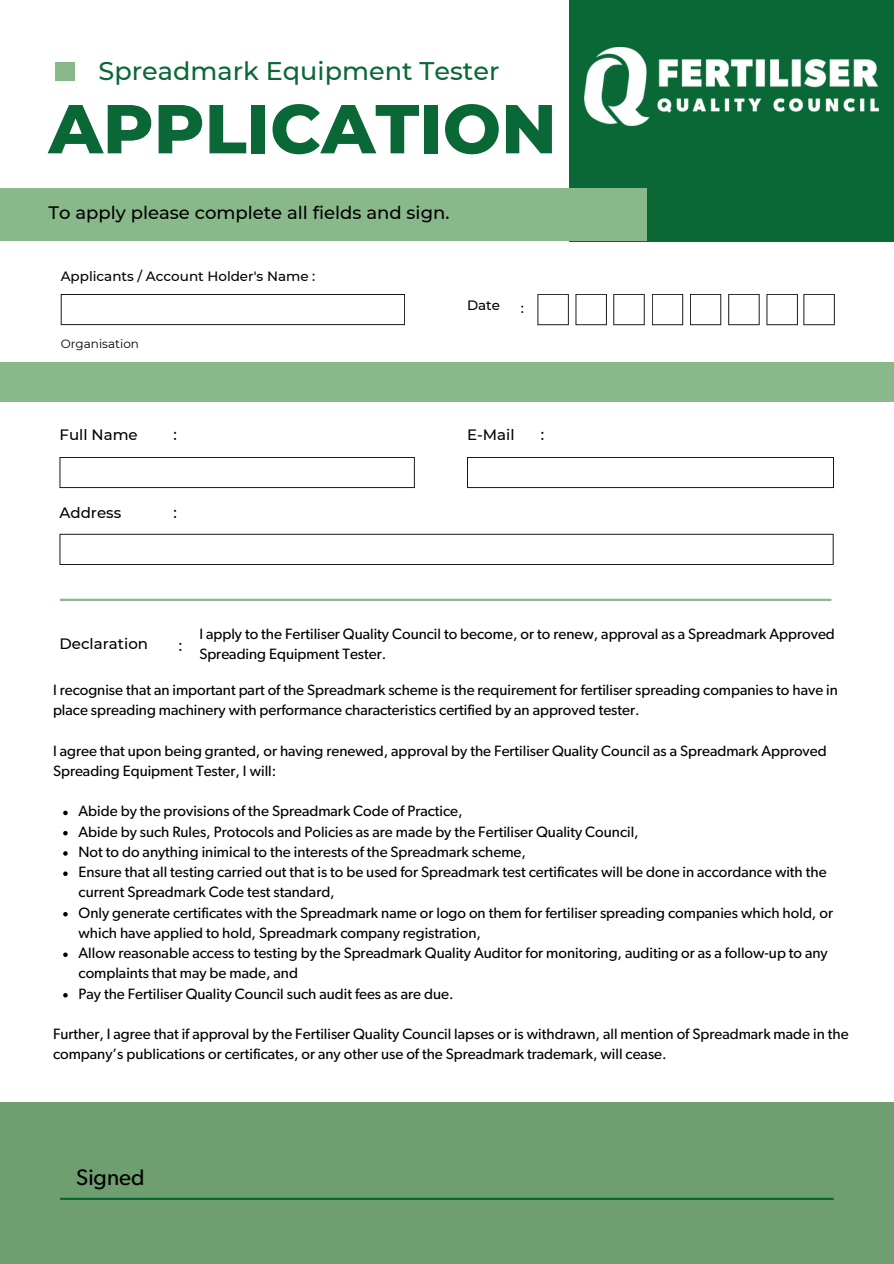
<style>
.page{position:relative;width:894px;height:1264px;background:#fff}
.page>*{position:absolute;margin:0;border:0;box-sizing:border-box;transform-origin:0 0}
.t1{font:800 69px "Montserrat";color:#0a6836}
.t2{font:500 25.5px "Montserrat";color:#0a6836}
.t3{font:22.5px "Gibson";color:#000}
.t4{font:500 18px "Montserrat";color:#000}
.t5{font:15px/20.2px "Gibson";color:#000}
.t6{font:500 15px "Montserrat";color:#000}
.t7{font:500 13.5px "Montserrat";color:#000}
.t8{font:12px "Montserrat";color:#000}
</style>
<div class="page">
<div style="left:568px;top:0;width:325px;height:241px;background:#0a6836"></div>
<div style="left:0;top:188px;width:646px;height:53px;background:#89b98a"></div>
<div style="left:56px;top:62px;width:19px;height:19px;background:#89b98a"></div>
<div style="left:0;top:362px;width:893px;height:40px;background:#89b98a"></div>
<div style="left:0;top:1102px;width:893px;height:161px;background:#6f9e70"></div>
<hr style="left:61px;top:598px;width:769px;height:3px;background:#89b98a">
<hr style="left:61px;top:1197px;width:771px;height:2px;background:#0a6836">
<svg style="left:61px;top:294px;width:344px;height:31px"></svg>
<svg style="left:537px;top:294px;width:31px;height:31px"></svg>
<svg style="left:575px;top:294px;width:31px;height:31px"></svg>
<svg style="left:613px;top:294px;width:31px;height:31px"></svg>
<svg style="left:652px;top:294px;width:31px;height:31px"></svg>
<svg style="left:690px;top:294px;width:31px;height:31px"></svg>
<svg style="left:728px;top:294px;width:31px;height:31px"></svg>
<svg style="left:766px;top:294px;width:31px;height:31px"></svg>
<svg style="left:803px;top:294px;width:31px;height:31px"></svg>
<svg style="left:59px;top:457px;width:355px;height:31px"></svg>
<svg style="left:467px;top:457px;width:366px;height:31px"></svg>
<svg style="left:59px;top:534px;width:774px;height:31px"></svg>
<img style="left:584px;top:48px;width:293px;height:77px">
<svg style="left:63px;top:810px;width:5px;height:5px"></svg>
<svg style="left:63px;top:831px;width:5px;height:4px"></svg>
<svg style="left:63px;top:851px;width:5px;height:4px"></svg>
<svg style="left:63px;top:871px;width:5px;height:5px"></svg>
<svg style="left:63px;top:912px;width:5px;height:4px"></svg>
<svg style="left:63px;top:952px;width:5px;height:5px"></svg>
<svg style="left:63px;top:993px;width:5px;height:4px"></svg>
<h1 class="t2" style="left:99px;top:55px;width:402px">Spreadmark Equipment Tester</h1>
<h2 class="t1" style="left:49px;top:86px;width:509px">APPLICATION</h2>
<h4 class="t4" style="left:49px;top:202px;width:402px">To apply please complete all fields and sign.</h4>
<h5 class="t7" style="left:61px;top:268px;width:256px">Applicants / Account Holder's Name :</h5>
<p class="t8" style="left:61px;top:336px;width:80px">Organisation</p>
<h5 class="t6" style="left:59px;top:425px;width:80px">Full Name</h5>
<p class="t6" style="left:59px;top:503px;width:63px">Address</p>
<h5 class="t6" style="left:173px;top:425px;width:5px">:</h5>
<p class="t6" style="left:173px;top:503px;width:5px">:</p>
<h5 class="t7" style="left:467px;top:296px;width:35px">Date</h5>
<p class="t7" style="left:520px;top:299px;width:5px">:</p>
<h5 class="t6" style="left:467px;top:425px;width:49px">E-Mail</h5>
<h5 class="t6" style="left:540px;top:425px;width:5px">:</h5>
<h6 class="t5" style="left:199px;top:624px;width:637px">I apply to the Fertiliser Quality Council to become, or to renew, approval as a Spreadmark Approved<br>Spreading Equipment Tester.</h6>
<h6 class="t5" style="left:53px;top:680px;width:786px">I recognise that an important part of the Spreadmark scheme is the requirement for fertiliser spreading companies to have in place spreading machinery with performance characteristics certified by an approved tester.</h6>
<h6 class="t5" style="left:53px;top:741px;width:775px">I agree that upon being granted, or having renewed, approval by the Fertiliser Quality Council as a Spreadmark Approved<br>Spreading Equipment Tester, I will:</h6>
<p class="t5" style="left:78px;top:801px;width:385px">Abide by the provisions of the Spreadmark Code of Practice,</p>
<p class="t5" style="left:78px;top:822px;width:561px">Abide by such Rules, Protocols and Policies as are made by the Fertiliser Quality Council,</p>
<p class="t5" style="left:78px;top:842px;width:449px">Not to do anything inimical to the interests of the Spreadmark scheme,</p>
<p class="t5" style="left:78px;top:862px;width:749px">Ensure that all testing carried out that is to be used for Spreadmark test certificates will be done in accordance with the current Spreadmark Code test standard,</p>
<p class="t5" style="left:78px;top:903px;width:755px">Only generate certificates with the Spreadmark name or logo on them for fertiliser spreading companies which hold, or which have applied to hold, Spreadmark company registration,</p>
<p class="t5" style="left:78px;top:943px;width:750px">Allow reasonable access to testing by the Spreadmark Quality Auditor for monitoring, auditing or as a follow-up to any complaints that may be made, and</p>
<p class="t5" style="left:78px;top:984px;width:376px">Pay the Fertiliser Quality Council such audit fees as are due.</p>
<h6 class="t5" style="left:53px;top:1024px;width:796px">Further, I agree that if approval by the Fertiliser Quality Council lapses or is withdrawn, all mention of Spreadmark made in the company’s publications or certificates, or any other use of the Spreadmark trademark, will cease.</h6>
<p class="t6" style="left:59px;top:634px;width:90px">Declaration</p>
<p class="t6" style="left:179px;top:636px;width:5px">:</p>
<h3 class="t3" style="left:76px;top:1167px;width:70px">Signed</h3>
</div>
